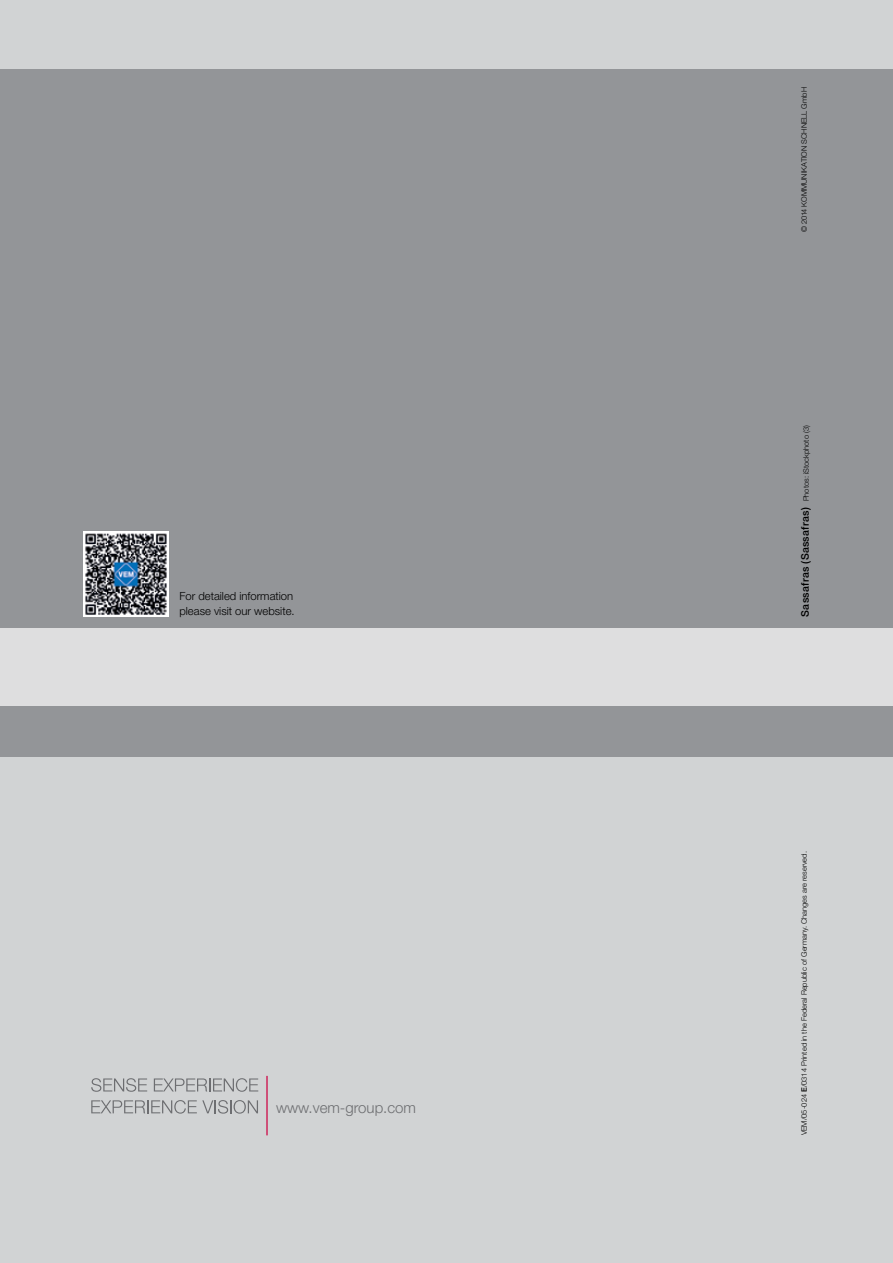
<style>
.page{position:relative;width:893px;height:1263px;background:#d1d3d4}
.page>*{position:absolute;margin:0;border:0;box-sizing:border-box;transform-origin:0 0}
.t1{font:300 15px "Helvetica Neue";color:#6d6e71}
.t2{font:300 11.25px/15px "Helvetica Neue";color:#000}
.t3{font:300 7.5px "Helvetica Neue";color:#000}
.s1{font-weight:500;font-size:10.5px}
.s2{font-weight:500}
</style>
<div class="page">
<div style="left:0;top:69px;width:893px;height:688px;background:#939598"></div>
<div style="left:0;top:628px;width:893px;height:78px;background:#dededf"></div>
<hr style="left:266px;top:1076px;width:2px;height:59px;background:#ce1a52">
<svg style="left:91px;top:1078px;width:56px;height:14px"></svg>
<svg style="left:154px;top:1078px;width:104px;height:14px"></svg>
<svg style="left:91px;top:1100px;width:167px;height:13px"></svg>
<img style="left:83px;top:531px;width:86px;height:86px">
<h2 class="t2" style="left:179px;top:588px;width:117px">For detailed information please visit our website.</h2>
<h1 class="t1" style="left:276px;top:1098px;width:142px">www.vem-group.com</h1>
<p class="t3" style="left:799px;top:232px;width:147px;rotate:-90deg">© 2014 KOMMUNIKATION SCHNELL GmbH</p>
<p class="t3" style="left:802px;top:617px;width:193px;rotate:-90deg"><span class="s1">Sassafras (Sassafras)</span> Photos: iStockphoto (3)</p>
<p class="t3" style="left:799px;top:1135px;width:286px;rotate:-90deg">VEM/05-024 <span class="s2">E</span>/0314 Printed in the Federal Republic of Germany. Changes are reserved.</p>
</div>
